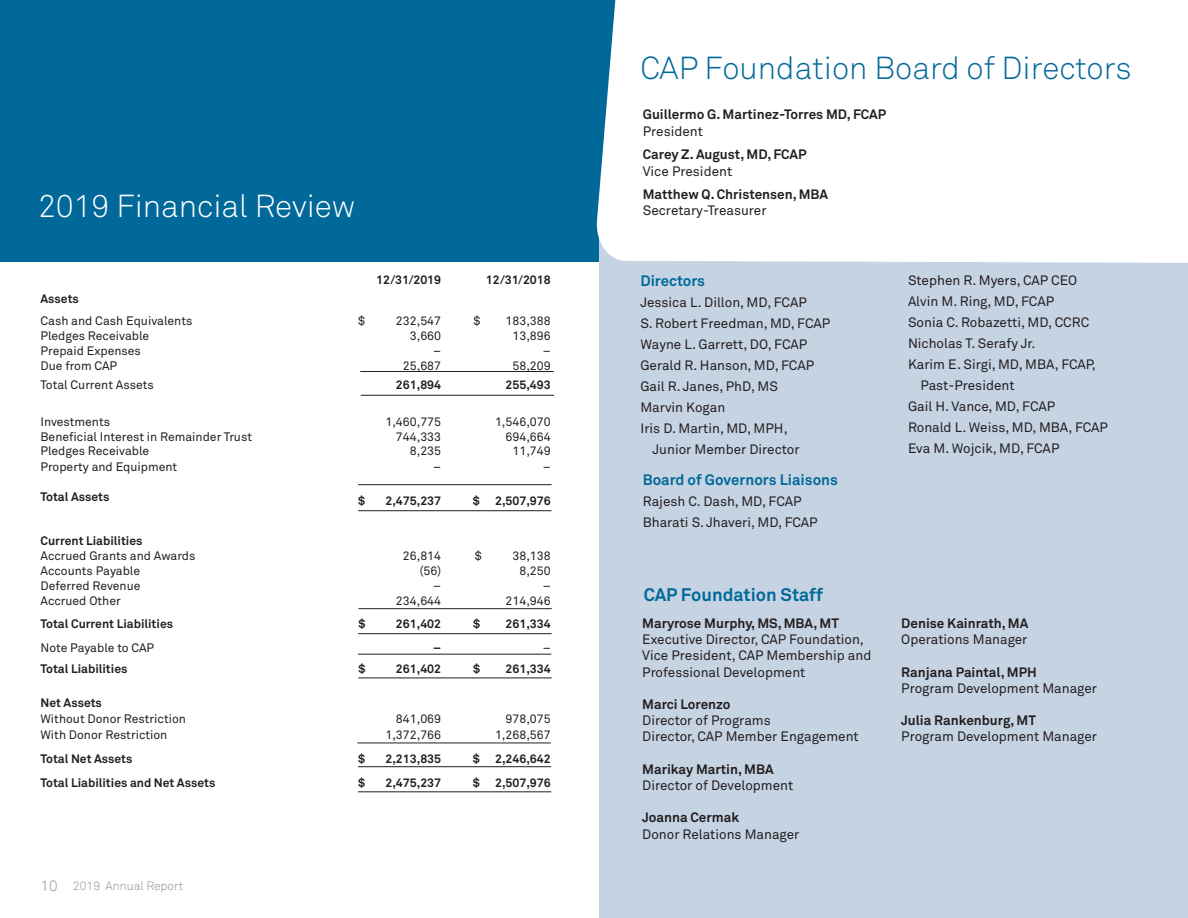
<style>
.page{position:relative;width:1188px;height:918px;background:#fff}
.page>*{position:absolute;margin:0;border:0;box-sizing:border-box;transform-origin:0 0}
.t1{font:300 31.5px "Akkurat Std";color:#006999}
.t2{font:300 31.5px "Akkurat Std";color:#fff}
.t3{font:700 18px "Akkurat Std";color:#006999}
.t4{font:700 15px "Akkurat Std";color:#006999}
.t5{font:13.5px/16.2px "Akkurat Std";color:#231f20}
.t6{font:700 13.5px "Akkurat Std";color:#231f20}
.t7{font:12.15px "Akkurat Std";color:#231f20}
.t8{font:700 12.15px "Akkurat Std";color:#231f20}
.t9{font:300 12px "Akkurat Std";color:#8f8d8e}
.s1{font-size:15px}
</style>
<div class="page">
<div style="left:0;top:0;width:1188px;height:261px;background:#006999"></div>
<div style="left:599px;top:214px;width:589px;height:704px;background:#c6d3e3"></div>
<hr style="left:358px;top:510px;width:194px;height:1px;background:#231f20">
<hr style="left:358px;top:484px;width:194px;height:1px;background:#231f20">
<hr style="left:358px;top:608px;width:194px;height:1px;background:#231f20">
<hr style="left:358px;top:633px;width:194px;height:1px;background:#231f20">
<hr style="left:360px;top:371px;width:194px;height:1px;background:#231f20">
<hr style="left:361px;top:395px;width:193px;height:1px;background:#231f20">
<hr style="left:358px;top:654px;width:193px;height:1px;background:#231f20">
<hr style="left:358px;top:678px;width:194px;height:1px;background:#231f20">
<hr style="left:357px;top:743px;width:194px;height:1px;background:#231f20">
<hr style="left:358px;top:766px;width:193px;height:1px;background:#231f20">
<hr style="left:358px;top:791px;width:193px;height:1px;background:#231f20">
<div style="left:595px;top:0;width:593px;height:263px;background:#fff"></div>
<h1 class="t2" style="left:38px;top:187px;width:319px">2019 Financial Review</h1>
<p class="t8" style="left:376px;top:272px;width:66px">12/31/2019</p>
<p class="t8" style="left:486px;top:272px;width:66px">12/31/2018</p>
<p class="t8" style="left:40px;top:291px;width:40px">Assets</p>
<p class="t7" style="left:40px;top:313px;width:153px">Cash and Cash Equivalents</p>
<p class="t7" style="left:358px;top:313px;width:8px">$</p>
<p class="t7" style="left:396px;top:313px;width:47px">232,547</p>
<p class="t7" style="left:473px;top:313px;width:8px">$</p>
<p class="t7" style="left:506px;top:313px;width:47px">183,388</p>
<p class="t7" style="left:40px;top:328px;width:110px">Pledges Receivable</p>
<p class="t7" style="left:410px;top:328px;width:33px">3,660</p>
<p class="t7" style="left:512px;top:328px;width:40px">13,896</p>
<p class="t7" style="left:40px;top:343px;width:102px">Prepaid Expenses</p>
<p class="t7" style="left:433px;top:343px;width:9px">–</p>
<p class="t7" style="left:543px;top:343px;width:9px">–</p>
<p class="t7" style="left:40px;top:358px;width:78px">Due from CAP</p>
<p class="t7" style="left:403px;top:358px;width:40px">25,687</p>
<p class="t7" style="left:512px;top:358px;width:40px">58,209</p>
<p class="t7" style="left:40px;top:378px;width:115px">Total Current Assets</p>
<p class="t8" style="left:396px;top:378px;width:47px">261,894</p>
<p class="t8" style="left:506px;top:378px;width:47px">255,493</p>
<p class="t7" style="left:40px;top:414px;width:71px">Investments</p>
<p class="t7" style="left:385px;top:414px;width:57px">1,460,775</p>
<p class="t7" style="left:495px;top:414px;width:57px">1,546,070</p>
<p class="t7" style="left:40px;top:429px;width:213px">Beneficial Interest in Remainder Trust</p>
<p class="t7" style="left:396px;top:429px;width:47px">744,333</p>
<p class="t7" style="left:506px;top:429px;width:47px">694,664</p>
<p class="t7" style="left:40px;top:444px;width:110px">Pledges Receivable</p>
<p class="t7" style="left:410px;top:444px;width:33px">8,235</p>
<p class="t7" style="left:512px;top:444px;width:40px">11,749</p>
<p class="t7" style="left:40px;top:459px;width:138px">Property and Equipment</p>
<p class="t7" style="left:433px;top:459px;width:9px">–</p>
<p class="t7" style="left:543px;top:459px;width:9px">–</p>
<p class="t8" style="left:40px;top:489px;width:70px">Total Assets</p>
<p class="t8" style="left:358px;top:493px;width:8px">$</p>
<p class="t8" style="left:385px;top:493px;width:57px">2,475,237</p>
<p class="t8" style="left:473px;top:493px;width:8px">$</p>
<p class="t8" style="left:495px;top:493px;width:57px">2,507,976</p>
<p class="t8" style="left:40px;top:534px;width:104px">Current Liabilities</p>
<p class="t7" style="left:40px;top:549px;width:157px">Accrued Grants and Awards</p>
<p class="t7" style="left:403px;top:549px;width:40px">26,814</p>
<p class="t7" style="left:475px;top:549px;width:8px">$</p>
<p class="t7" style="left:512px;top:549px;width:40px">38,138</p>
<p class="t7" style="left:40px;top:564px;width:101px">Accounts Payable</p>
<p class="t7" style="left:420px;top:564px;width:23px">(56)</p>
<p class="t7" style="left:519px;top:564px;width:33px">8,250</p>
<p class="t7" style="left:40px;top:579px;width:102px">Deferred Revenue</p>
<p class="t7" style="left:433px;top:579px;width:9px">–</p>
<p class="t7" style="left:543px;top:579px;width:9px">–</p>
<p class="t7" style="left:40px;top:594px;width:82px">Accrued Other</p>
<p class="t7" style="left:396px;top:594px;width:47px">234,644</p>
<p class="t7" style="left:506px;top:594px;width:47px">214,946</p>
<p class="t8" style="left:40px;top:616px;width:134px">Total Current Liabilities</p>
<p class="t8" style="left:358px;top:616px;width:8px">$</p>
<p class="t8" style="left:396px;top:616px;width:47px">261,402</p>
<p class="t8" style="left:473px;top:616px;width:8px">$</p>
<p class="t8" style="left:506px;top:616px;width:47px">261,334</p>
<p class="t7" style="left:40px;top:640px;width:115px">Note Payable to CAP</p>
<p class="t8" style="left:433px;top:640px;width:10px">–</p>
<p class="t7" style="left:543px;top:640px;width:9px">–</p>
<p class="t8" style="left:40px;top:661px;width:88px">Total Liabilities</p>
<p class="t8" style="left:358px;top:661px;width:8px">$</p>
<p class="t8" style="left:396px;top:661px;width:47px">261,402</p>
<p class="t8" style="left:473px;top:661px;width:8px">$</p>
<p class="t8" style="left:506px;top:661px;width:47px">261,334</p>
<p class="t8" style="left:40px;top:696px;width:63px">Net Assets</p>
<p class="t7" style="left:40px;top:712px;width:147px">Without Donor Restriction</p>
<p class="t7" style="left:396px;top:712px;width:47px">841,069</p>
<p class="t7" style="left:506px;top:712px;width:47px">978,075</p>
<p class="t7" style="left:40px;top:728px;width:128px">With Donor Restriction</p>
<p class="t7" style="left:385px;top:728px;width:57px">1,372,766</p>
<p class="t7" style="left:495px;top:728px;width:57px">1,268,567</p>
<p class="t8" style="left:40px;top:751px;width:94px">Total Net Assets</p>
<p class="t8" style="left:358px;top:751px;width:8px">$</p>
<p class="t8" style="left:385px;top:751px;width:57px">2,213,835</p>
<p class="t8" style="left:473px;top:751px;width:8px">$</p>
<p class="t8" style="left:495px;top:751px;width:57px">2,246,642</p>
<p class="t8" style="left:40px;top:776px;width:176px">Total Liabilities and Net Assets</p>
<p class="t8" style="left:358px;top:776px;width:8px">$</p>
<p class="t8" style="left:385px;top:776px;width:57px">2,475,237</p>
<p class="t8" style="left:473px;top:776px;width:8px">$</p>
<p class="t8" style="left:495px;top:776px;width:57px">2,507,976</p>
<p class="t9" style="left:40px;top:878px;width:144px"><span class="s1">10</span> 2019 Annual Report</p>
<h1 class="t1" style="left:640px;top:49px;width:493px">CAP Foundation Board of Directors</h1>
<p class="t6" style="left:643px;top:106px;width:245px">Guillermo G. Martinez-Torres MD, FCAP</p>
<p class="t5" style="left:643px;top:123px;width:62px">President</p>
<p class="t6" style="left:643px;top:146px;width:165px">Carey Z. August, MD, FCAP</p>
<p class="t5" style="left:643px;top:163px;width:91px">Vice President</p>
<p class="t6" style="left:643px;top:186px;width:187px">Matthew Q. Christensen, MBA</p>
<p class="t5" style="left:643px;top:203px;width:125px">Secretary-Treasurer</p>
<p class="t4" style="left:640px;top:272px;width:66px">Directors</p>
<p class="t5" style="left:640px;top:294px;width:168px">Jessica L. Dillon, MD, FCAP</p>
<p class="t5" style="left:640px;top:315px;width:191px">S. Robert Freedman, MD, FCAP</p>
<p class="t5" style="left:640px;top:336px;width:168px">Wayne L. Garrett, DO, FCAP</p>
<p class="t5" style="left:640px;top:357px;width:175px">Gerald R. Hanson, MD, FCAP</p>
<p class="t5" style="left:640px;top:378px;width:139px">Gail R. Janes, PhD, MS</p>
<p class="t5" style="left:640px;top:399px;width:86px">Marvin Kogan</p>
<p class="t5" style="left:640px;top:420px;width:149px">Iris D. Martin, MD, MPH,</p>
<p class="t5" style="left:653px;top:441px;width:149px">Junior Member Director</p>
<p class="t4" style="left:643px;top:470px;width:197px">Board of Governors Liaisons</p>
<p class="t5" style="left:643px;top:491px;width:176px;line-height:21px">Rajesh C. Dash, MD, FCAP<br>Bharati S. Jhaveri, MD, FCAP</p>
<h2 class="t3" style="left:644px;top:584px;width:181px">CAP Foundation Staff</h2>
<p class="t6" style="left:642px;top:615px;width:198px">Maryrose Murphy, MS, MBA, MT</p>
<p class="t5" style="left:642px;top:631px;width:231px">Executive Director, CAP Foundation,<br>Vice President, CAP Membership and<br>Professional Development</p>
<p class="t6" style="left:642px;top:696px;width:90px">Marci Lorenzo</p>
<p class="t5" style="left:642px;top:712px;width:218px">Director of Programs<br>Director, CAP Member Engagement</p>
<p class="t6" style="left:642px;top:761px;width:133px">Marikay Martin, MBA</p>
<p class="t5" style="left:642px;top:777px;width:153px">Director of Development</p>
<p class="t6" style="left:642px;top:809px;width:98px">Joanna Cermak</p>
<p class="t5" style="left:642px;top:826px;width:159px">Donor Relations Manager</p>
<p class="t5" style="left:908px;top:272px;width:171px">Stephen R. Myers, CAP CEO</p>
<p class="t5" style="left:908px;top:293px;width:148px">Alvin M. Ring, MD, FCAP</p>
<p class="t5" style="left:908px;top:314px;width:183px">Sonia C. Robazetti, MD, CCRC</p>
<p class="t5" style="left:908px;top:335px;width:129px">Nicholas T. Serafy Jr.</p>
<p class="t5" style="left:908px;top:356px;width:189px">Karim E. Sirgi, MD, MBA, FCAP,</p>
<p class="t5" style="left:920px;top:377px;width:96px">Past-President</p>
<p class="t5" style="left:908px;top:398px;width:149px">Gail H. Vance, MD, FCAP</p>
<p class="t5" style="left:908px;top:419px;width:202px">Ronald L. Weiss, MD, MBA, FCAP</p>
<p class="t5" style="left:908px;top:440px;width:153px">Eva M. Wojcik, MD, FCAP</p>
<p class="t6" style="left:901px;top:615px;width:129px">Denise Kainrath, MA</p>
<p class="t5" style="left:901px;top:631px;width:128px">Operations Manager</p>
<p class="t6" style="left:901px;top:664px;width:137px">Ranjana Paintal, MPH</p>
<p class="t5" style="left:901px;top:680px;width:197px">Program Development Manager</p>
<p class="t6" style="left:901px;top:712px;width:136px">Julia Rankenburg, MT</p>
<p class="t5" style="left:901px;top:729px;width:197px">Program Development Manager</p>
</div>
